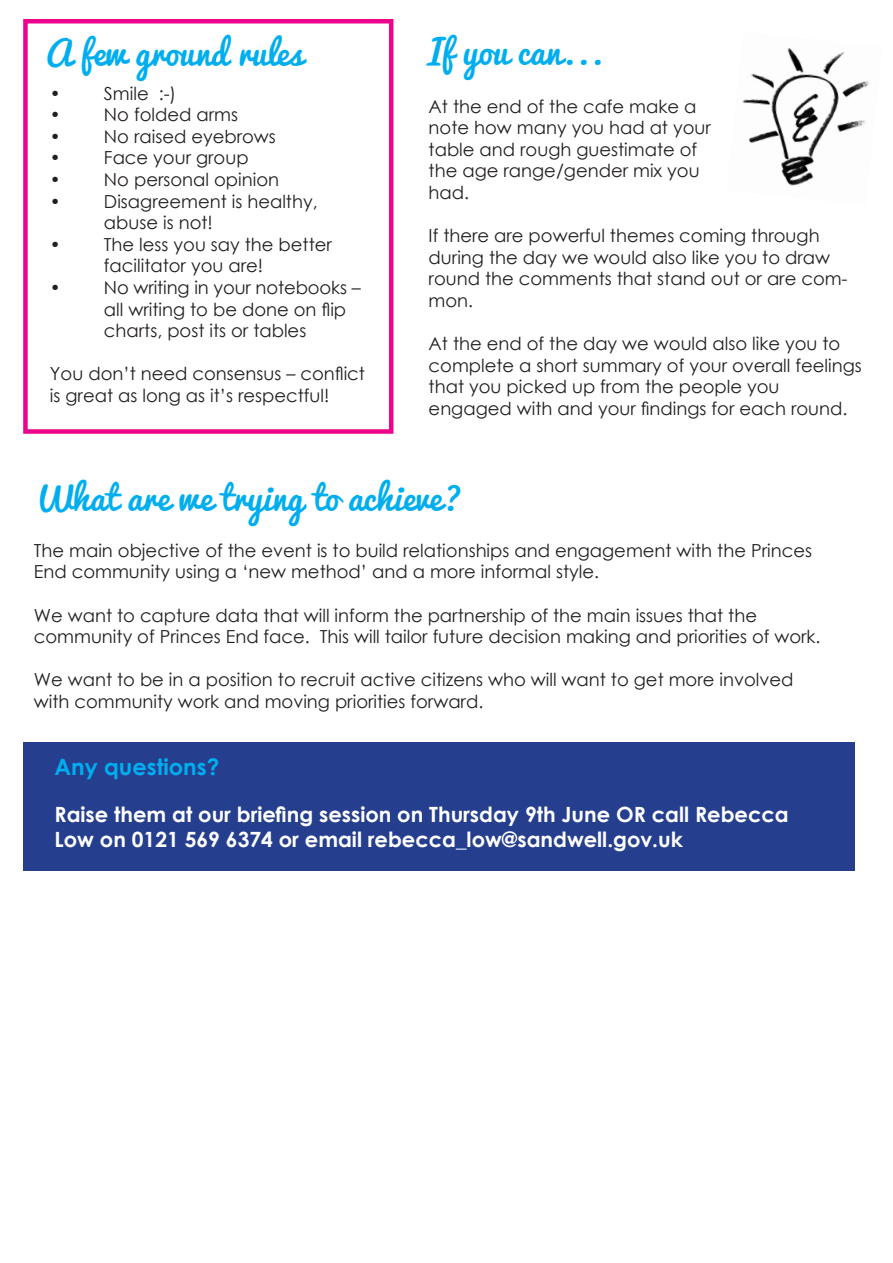
<style>
.page{position:relative;width:893px;height:1263px;background:#fff}
.page>*{position:absolute;margin:0;border:0;box-sizing:border-box;transform-origin:0 0}
.t1{font:33.45px "Pacifico";color:#00aeef}
.t2{font:700 22.5px "Century Gothic";color:#00aeef}
.t3{font:700 21px/25.2px "Century Gothic";color:#fff}
.t4{font:18px/21.6px "Century Gothic";color:#231f20}
</style>
<div class="page">
<div style="left:23px;top:19px;width:370px;height:415px;border:4px solid #ed028c"></div>
<img style="left:742px;top:48px;width:127px;height:138px">
<div style="left:23px;top:742px;width:832px;height:129px;background:#253f8e"></div>
<p class="t1" style="left:45px;top:23px;width:259px">A few ground rules</p>
<p class="t4" style="left:50px;top:82px;width:128px">• Smile :-)</p>
<p class="t4" style="left:50px;top:104px;width:190px">• No folded arms</p>
<p class="t4" style="left:50px;top:125px;width:227px">• No raised eyebrows</p>
<p class="t4" style="left:50px;top:147px;width:200px">• Face your group</p>
<p class="t4" style="left:50px;top:168px;width:231px">• No personal opinion</p>
<p class="t4" style="left:104px;top:190px;width:215px;text-indent:-54px">• Disagreement is healthy, abuse is not!</p>
<p class="t4" style="left:104px;top:233px;width:229px;text-indent:-54px">• The less you say the better facilitator you are!</p>
<p class="t4" style="left:104px;top:276px;width:258px;text-indent:-54px">• No writing in your notebooks – all writing to be done on flip charts, post its or tables</p>
<p class="t4" style="left:50px;top:363px;width:317px">You don’t need consensus – conflict is great as long as it’s respectful!</p>
<p class="t1" style="left:428px;top:23px;width:178px">If you can...</p>
<p class="t4" style="left:429px;top:95px;width:284px">At the end of the cafe make a note how many you had at your table and rough guestimate of the age range/gender mix you had.</p>
<p class="t4" style="left:429px;top:225px;width:420px">If there are powerful themes coming through during the day we would also like you to draw round the comments that stand out or are com&shy;mon.</p>
<p class="t4" style="left:429px;top:333px;width:435px">At the end of the day we would also like you to complete a short summary of your overall feelings that you picked up from the people you</p>
<p class="t4" style="left:429px;top:397px;width:420px">engaged with and your findings for each round.</p>
<p class="t1" style="left:34px;top:469px;width:430px">What are we trying to achieve?</p>
<p class="t4" style="left:34px;top:539px;width:780px">The main objective of the event is to build relationships and engagement with the Princes<br>End community using a ‘new method’ and a more informal style.</p>
<p class="t4" style="left:34px;top:604px;width:788px">We want to capture data that will inform the partnership of the main issues that the community of Princes End face. This will tailor future decision making and priorities of work.</p>
<p class="t4" style="left:34px;top:669px;width:761px">We want to be in a position to recruit active citizens who will want to get more involved with community work and moving priorities forward.</p>
<p class="t2" style="left:55px;top:749px;width:166px">Any questions?</p>
<p class="t3" style="left:55px;top:800px;width:736px">Raise them at our briefing session on Thursday 9th June OR call Rebecca<br>Low on 0121 569 6374 or email rebecca_low@sandwell.gov.uk</p>
</div>
